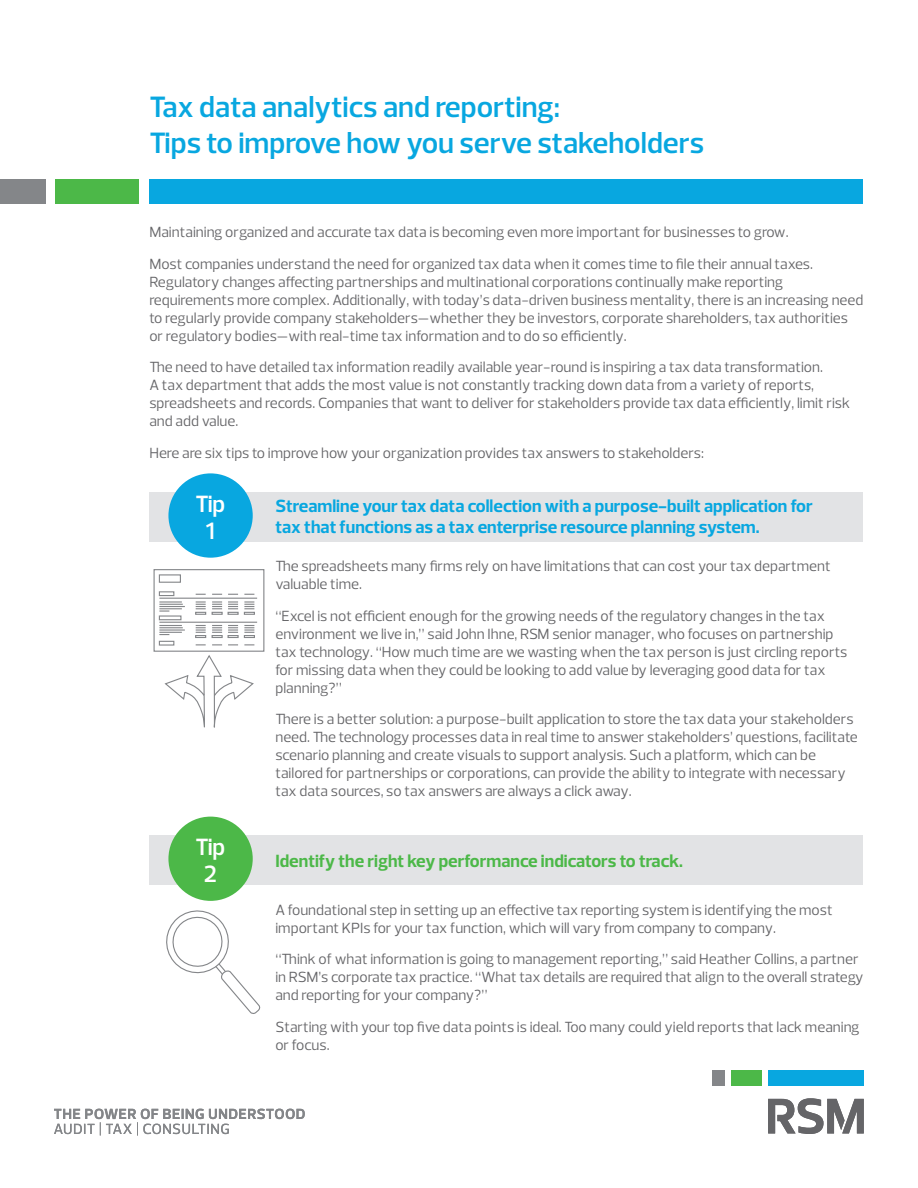
<style>
.page{position:relative;width:918px;height:1188px;background:#fff}
.page>*{position:absolute;margin:0;border:0;box-sizing:border-box;transform-origin:0 0}
.t1{font:600 30px/36px "Prelo";color:#08a7e0}
.t2{font:600 24px/27px "Prelo";letter-spacing:-.025em;color:#fff;text-align:center}
.t3{font:700 18px/21.6px "Prelo";color:#08a7e0}
.t4{font:700 18px "Prelo";color:#4cb848}
.t5{font:15px/18px "Prelo";color:#656568}
</style>
<div class="page">
<svg style="left:54px;top:1109px;width:251px;height:26px"></svg>
<div style="left:768px;top:1070px;width:96px;height:16px;background:#08a7e0"></div>
<div style="left:712px;top:1070px;width:12px;height:16px;background:#848689"></div>
<div style="left:731px;top:1070px;width:30px;height:16px;background:#4cb848"></div>
<svg style="left:768px;top:1098px;width:96px;height:36px"></svg>
<div style="left:149px;top:179px;width:714px;height:25px;background:#08a7e0"></div>
<div style="left:55px;top:179px;width:84px;height:25px;background:#4cb848"></div>
<div style="left:0;top:179px;width:46px;height:25px;background:#848689"></div>
<div style="left:149px;top:492px;width:714px;height:49px;background:#e2e3e5"></div>
<div style="left:168px;top:473px;width:85px;height:85px;background:#08a7e0;border-radius:50%"></div>
<div style="left:149px;top:835px;width:714px;height:50px;background:#e2e3e5"></div>
<div style="left:168px;top:817px;width:85px;height:84px;background:#4cb848;border-radius:50%"></div>
<svg style="left:153px;top:569px;width:112px;height:159px"></svg>
<svg style="left:166px;top:910px;width:95px;height:104px"></svg>
<h1 class="t1" style="left:149px;top:89px;width:556px">Tax data analytics and reporting:<br>Tips to improve how you serve stakeholders</h1>
<p class="t5" style="left:149px;top:216px;width:665px;line-height:31.5px">Maintaining organized and accurate tax data is becoming even more important for businesses to grow.<br>Most companies understand the need for organized tax data when it comes time to file their annual taxes.</p>
<p class="t5" style="left:149px;top:273px;width:716px">Regulatory changes affecting partnerships and multinational corporations continually make reporting requirements more complex. Additionally, with today’s data-driven business mentality, there is an increasing need to regularly provide company stakeholders—whether they be investors, corporate shareholders, tax authorities or regulatory bodies—with real-time tax information and to do so efficiently.</p>
<p class="t5" style="left:149px;top:358px;width:702px">The need to have detailed tax information readily available year-round is inspiring a tax data transformation.<br>A tax department that adds the most value is not constantly tracking down data from a variety of reports, spreadsheets and records. Companies that want to deliver for stakeholders provide tax data efficiently, limit risk and add value.</p>
<p class="t5" style="left:149px;top:444px;width:556px">Here are six tips to improve how your organization provides tax answers to stakeholders:</p>
<p class="t3" style="left:275px;top:495px;width:539px">Streamline your tax data collection with a purpose-built application for tax that functions as a tax enterprise resource planning system.</p>
<h2 class="t2" style="left:196px;top:491px;width:31px">Tip<br>1</h2>
<h2 class="t2" style="left:196px;top:834px;width:31px">Tip<br>2</h2>
<p class="t5" style="left:275px;top:557px;width:557px">The spreadsheets many firms rely on have limitations that can cost your tax department valuable time.</p>
<p class="t5" style="left:275px;top:607px;width:574px">“Excel is not efficient enough for the growing needs of the regulatory changes in the tax environment we live in,” said John Ihne, RSM senior manager, who focuses on partnership tax technology. “How much time are we wasting when the tax person is just circling reports for missing data when they could be looking to add value by leveraging good data for tax planning?”</p>
<p class="t5" style="left:275px;top:710px;width:584px">There is a better solution: a purpose-built application to store the tax data your stakeholders need. The technology processes data in real time to answer stakeholders’ questions, facilitate scenario planning and create visuals to support analysis. Such a platform, which can be tailored for partnerships or corporations, can provide the ability to integrate with necessary tax data sources, so tax answers are always a click away.</p>
<p class="t4" style="left:275px;top:850px;width:409px">Identify the right key performance indicators to track.</p>
<p class="t5" style="left:275px;top:901px;width:559px">A foundational step in setting up an effective tax reporting system is identifying the most important KPIs for your tax function, which will vary from company to company.</p>
<p class="t5" style="left:275px;top:950px;width:590px">“Think of what information is going to management reporting,” said Heather Collins, a partner in RSM’s corporate tax practice. “What tax details are required that align to the overall strategy and reporting for your company?”</p>
<p class="t5" style="left:275px;top:1018px;width:586px">Starting with your top five data points is ideal. Too many could yield reports that lack meaning or focus.</p>
</div>
